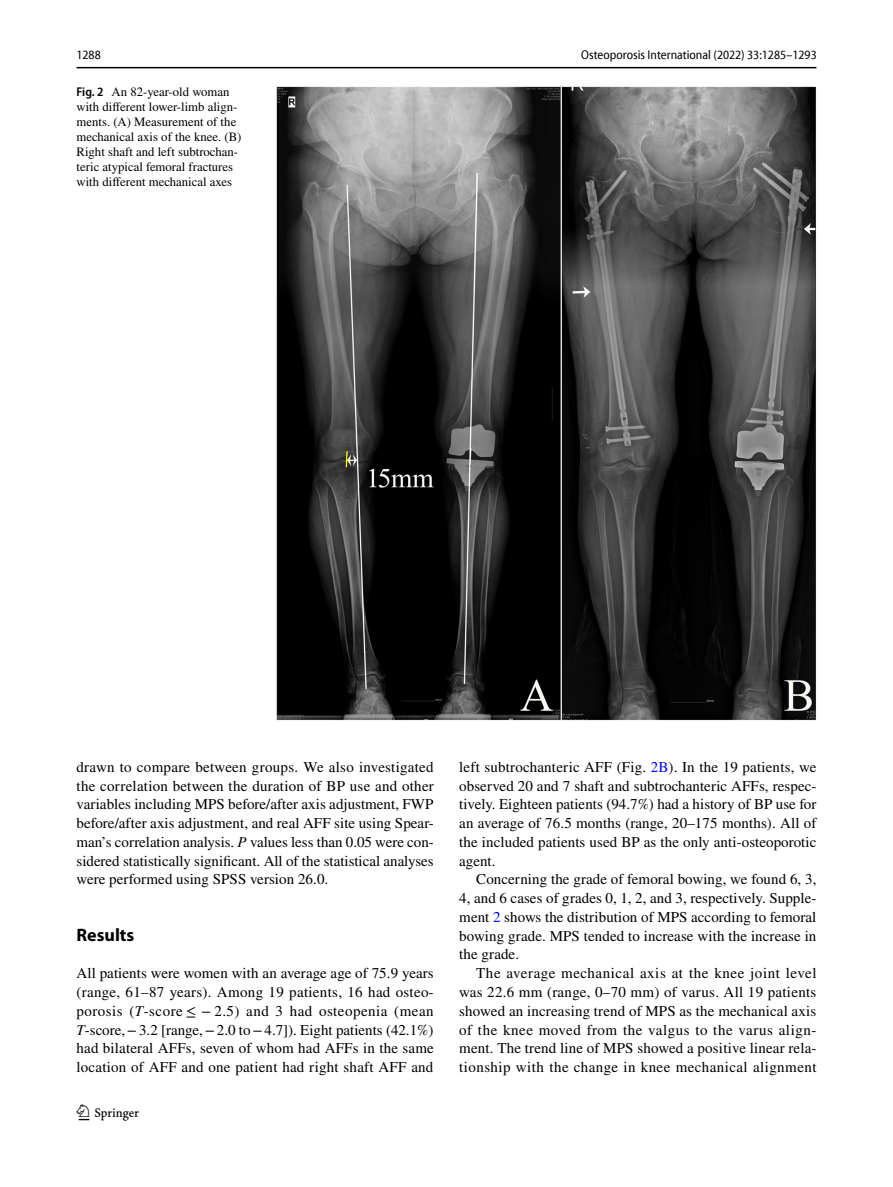
<style>
.page{position:relative;width:893px;height:1187px;background:#fff}
.page>*{position:absolute;margin:0;border:0;box-sizing:border-box;transform-origin:0 0}
.t1{font:22.5px "Springnew Regular 2";color:#000}
.t2{font:700 18px "Myriad Pro";color:#000}
.t3{font:15px/18.8px "STIX";letter-spacing:.005em;color:#000;text-align:justify}
.t4{font:12.75px/15px "STIX";color:#000}
.t5{font:semi-condensed 12.75px "Myriad Pro Unic";color:#000}
.s1{font-family:"Myriad Pro";font-weight:600;font-stretch:semi-condensed}
.s2{font-style:italic}
.s3{color:#00f}
</style>
<div class="page">
<hr style="left:77px;top:67px;width:739px;height:1px;background:#000">
<img style="left:276px;top:87px;width:540px;height:633px">
<p class="t5" style="left:76px;top:50px;width:26px">1288</p>
<p class="t5" style="left:581px;top:50px;width:237px">Osteoporosis International (2022) 33:1285–1293</p>
<p class="t4" style="left:77px;top:85px;width:166px"><span class="s1">Fig. 2</span> An 82-year-old woman with different lower-limb align&shy;ments. (A) Measurement of the mechanical axis of the knee. (B)<br>Right shaft and left subtrochan&shy;teric atypical femoral fractures with different mechanical axes</p>
<p class="t3" style="left:77px;top:758px;width:359px">drawn to compare between groups. We also investigated the correlation between the duration of BP use and other variables including MPS before/after axis adjustment, FWP before/after axis adjustment, and real AFF site using Spear&shy;man’s correlation analysis. <span class="s2">P</span> values less than 0.05 were con&shy;sidered statistically significant. All of the statistical analyses were performed using SPSS version 26.0.</p>
<p class="t2" style="left:77px;top:922px;width:59px">Results</p>
<p class="t3" style="left:77px;top:964px;width:359px">All patients were women with an average age of 75.9 years (range, 61–87 years). Among 19 patients, 16 had osteo&shy;porosis (<span class="s2">T</span>-score ≤ − 2.5) and 3 had osteopenia (mean <span class="s2">T</span>-score,−3.2 [range,−2.0 to−4.7]). Eight patients (42.1%) had bilateral AFFs, seven of whom had AFFs in the same location of AFF and one patient had right shaft AFF and</p>
<h1 class="t1" style="left:79px;top:1104px;width:62px">1 3</h1>
<p class="t3" style="left:459px;top:758px;width:359px">left subtrochanteric AFF (Fig. <span class="s3">2B</span>). In the 19 patients, we observed 20 and 7 shaft and subtrochanteric AFFs, respec&shy;tively. Eighteen patients (94.7%) had a history of BP use for an average of 76.5 months (range, 20–175 months). All of the included patients used BP as the only anti-osteoporotic agent.</p>
<p class="t3" style="left:459px;top:871px;width:359px;text-indent:17px">Concerning the grade of femoral bowing, we found 6, 3, 4, and 6 cases of grades 0, 1, 2, and 3, respectively. Supple&shy;ment <span class="s3">2</span> shows the distribution of MPS according to femoral bowing grade. MPS tended to increase with the increase in the grade.</p>
<p class="t3" style="left:459px;top:964px;width:359px;text-indent:17px">The average mechanical axis at the knee joint level was 22.6 mm (range, 0–70 mm) of varus. All 19 patients showed an increasing trend of MPS as the mechanical axis of the knee moved from the valgus to the varus align&shy;ment. The trend line of MPS showed a positive linear rela&shy;tionship with the change in knee mechanical alignment</p>
</div>
